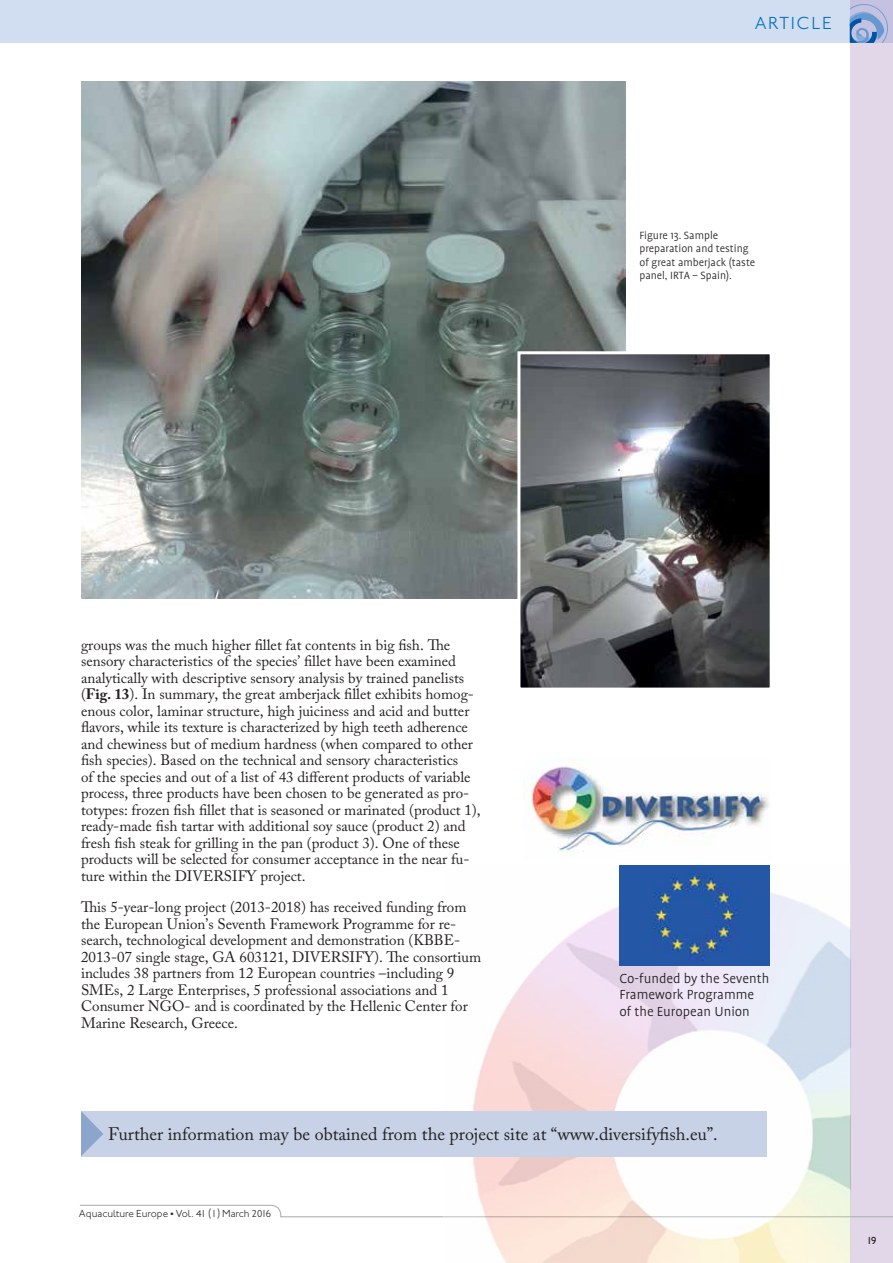
<style>
.page{position:relative;width:893px;height:1263px;background:#fff}
.page>*{position:absolute;margin:0;border:0;box-sizing:border-box;transform-origin:0 0}
.t1{font:18px "Adobe Caslon Pro";color:#231f20}
.t2{font:300 18px "Johnston ITC";letter-spacing:.095em;color:#0072bc}
.t3{font:15px/16.5px "Adobe Caslon Pro";color:#231f20}
.t4{font:300 15px/16.5px "Profile";color:#231f20}
.t5{font:300 12px/13.5px "Profile";color:#231f20}
.t6{font:300 10.5px "Johnston ITC";letter-spacing:-.005em;color:#231f20}
.t7{font:500 10.5px "Johnston ITC";color:#231f20}
.s1{font-weight:700}
</style>
<div class="page">
<div style="left:0;top:0;width:893px;height:43px;background:#d1ddf1"></div>
<div style="left:850px;top:0;width:43px;height:1263px;background:#e2d7e9"></div>
<svg style="left:850px;top:4px;width:38px;height:39px"></svg>
<svg style="left:80px;top:1204px;width:813px;height:13px"></svg>
<img style="left:444px;top:892px;width:406px;height:371px">
<img style="left:82px;top:81px;width:543px;height:517px">
<img style="left:521px;top:355px;width:248px;height:332px">
<div style="left:517px;top:351px;width:256px;height:340px;border:3px solid #fff"></div>
<img style="left:524px;top:758px;width:245px;height:99px">
<img style="left:619px;top:865px;width:151px;height:100px">
<div style="left:81px;top:1111px;width:686px;height:45px;background:#c8d2e6"></div>
<svg style="left:81px;top:1111px;width:22px;height:45px"></svg>
<p class="t2" style="left:755px;top:13px;width:79px">ARTICLE</p>
<p class="t5" style="left:639px;top:229px;width:117px">Figure 13. Sample preparation and testing of great amberjack (taste panel, IRTA – Spain).</p>
<p class="t3" style="left:81px;top:636px;width:401px">groups was the much higher fillet fat contents in big fish. The sensory characteristics of the species’ fillet have been examined analytically with descriptive sensory analysis by trained panelists (<span class="s1">Fig. 13</span>). In summary, the great amberjack fillet exhibits homog&shy;enous color, laminar structure, high juiciness and acid and butter flavors, while its texture is characterized by high teeth adherence and chewiness but of medium hardness (when compared to other fish species). Based on the technical and sensory characteristics<br>of the species and out of a list of 43 different products of variable process, three products have been chosen to be generated as pro&shy;totypes: frozen fish fillet that is seasoned or marinated (product 1), ready-made fish tartar with additional soy sauce (product 2) and fresh fish steak for grilling in the pan (product 3). One of these products will be selected for consumer acceptance in the near fu&shy;ture within the DIVERSIFY project.</p>
<p class="t3" style="left:81px;top:899px;width:402px">This 5-year-long project (2013-2018) has received funding from the European Union’s Seventh Framework Programme for re&shy;search, technological development and demonstration (KBBE-2013-07 single stage, GA 603121, DIVERSIFY). The consortium includes 38 partners from 12 European countries –including 9<br>SMEs, 2 Large Enterprises, 5 professional associations and 1<br>Consumer NGO- and is coordinated by the Hellenic Center for Marine Research, Greece.</p>
<p class="t4" style="left:619px;top:970px;width:151px">Co-funded by the Seventh<br>Framework Programme of the European Union</p>
<p class="t1" style="left:108px;top:1123px;width:611px">Further information may be obtained from the project site at “www.diversifyfish.eu”.</p>
<p class="t6" style="left:79px;top:1207px;width:194px">Aquaculture Europe • Vol. 41 (1) March 2016</p>
<p class="t7" style="left:866px;top:1234px;width:12px">19</p>
</div>
